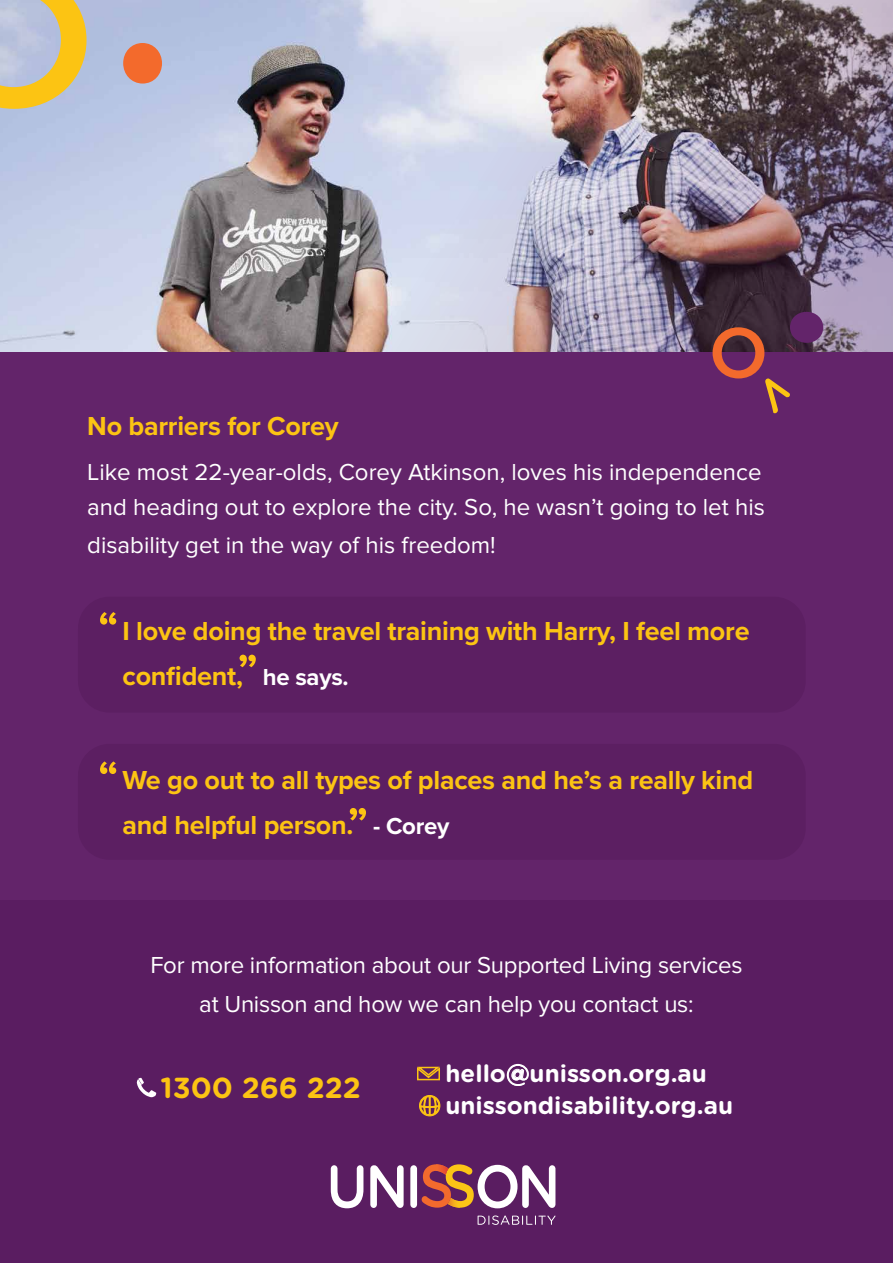
<style>
.page{position:relative;width:893px;height:1263px;background:#63246a}
.page>*{position:absolute;margin:0;border:0;box-sizing:border-box;transform-origin:0 0}
.t1{font:700 28.95px "Gotham Rounded";color:#fcc413}
.t2{font:700 27px/45px "Proxima Nova";letter-spacing:-.01em;color:#fcc413}
.t3{font:700 24.15px "Gotham Rounded";color:#fff}
.t4{font:24px/34.5px "Proxima Nova";color:#fff}
.s1{font-size:24px;color:#fff}
</style>
<div class="page">
<div style="left:0;top:900px;width:893px;height:363px;background:#5a1d61"></div>
<div style="left:78px;top:597px;width:728px;height:116px;background:#5c1f62;border-radius:32px"></div>
<div style="left:78px;top:744px;width:728px;height:116px;background:#5c1f62;border-radius:32px"></div>
<svg style="left:100px;top:612px;width:16px;height:13px"></svg>
<svg style="left:100px;top:761px;width:16px;height:13px"></svg>
<svg style="left:240px;top:655px;width:16px;height:12px"></svg>
<svg style="left:350px;top:808px;width:16px;height:12px"></svg>
<svg style="left:331px;top:1165px;width:32px;height:43px"></svg>
<svg style="left:370px;top:1165px;width:34px;height:43px"></svg>
<div style="left:410px;top:1165px;width:7px;height:43px;background:#fff;border-radius:3px"></div>
<svg style="left:478px;top:1215px;width:77px;height:10px"></svg>
<svg style="left:422px;top:1164px;width:133px;height:44px"></svg>
<svg style="left:137px;top:1078px;width:19px;height:19px"></svg>
<svg style="left:419px;top:1095px;width:21px;height:22px"></svg>
<svg style="left:417px;top:1066px;width:23px;height:15px"></svg>
<img style="left:0;top:0;width:893px;height:351px">
<svg style="left:713px;top:312px;width:110px;height:102px"></svg>
<p class="t2" style="left:87px;top:403px;width:253px">No barriers for Corey</p>
<p class="t4" style="left:87px;top:455px;width:679px">Like most 22-year-olds, Corey Atkinson, loves his independence and heading out to explore the city. So, he wasn’t going to let his</p>
<p class="t4" style="left:87px;top:528px;width:410px">disability get in the way of his freedom!</p>
<p class="t2" style="left:123px;top:607px;width:629px">I love doing the travel training with Harry, I feel more confident, <span class="s1">he says.</span></p>
<p class="t2" style="left:123px;top:757px;width:632px">We go out to all types of places and he’s a really kind and helpful person. <span class="s1">- Corey</span></p>
<p class="t4" style="left:150px;top:946px;width:594px;line-height:39px;text-align:center">For more information about our Supported Living services at Unisson and how we can help you contact us:</p>
<p class="t1" style="left:160px;top:1067px;width:202px">1300 266 222</p>
<p class="t3" style="left:446px;top:1055px;width:263px">hello@unisson.org.au</p>
<p class="t3" style="left:446px;top:1087px;width:289px">unissondisability.org.au</p>
</div>
